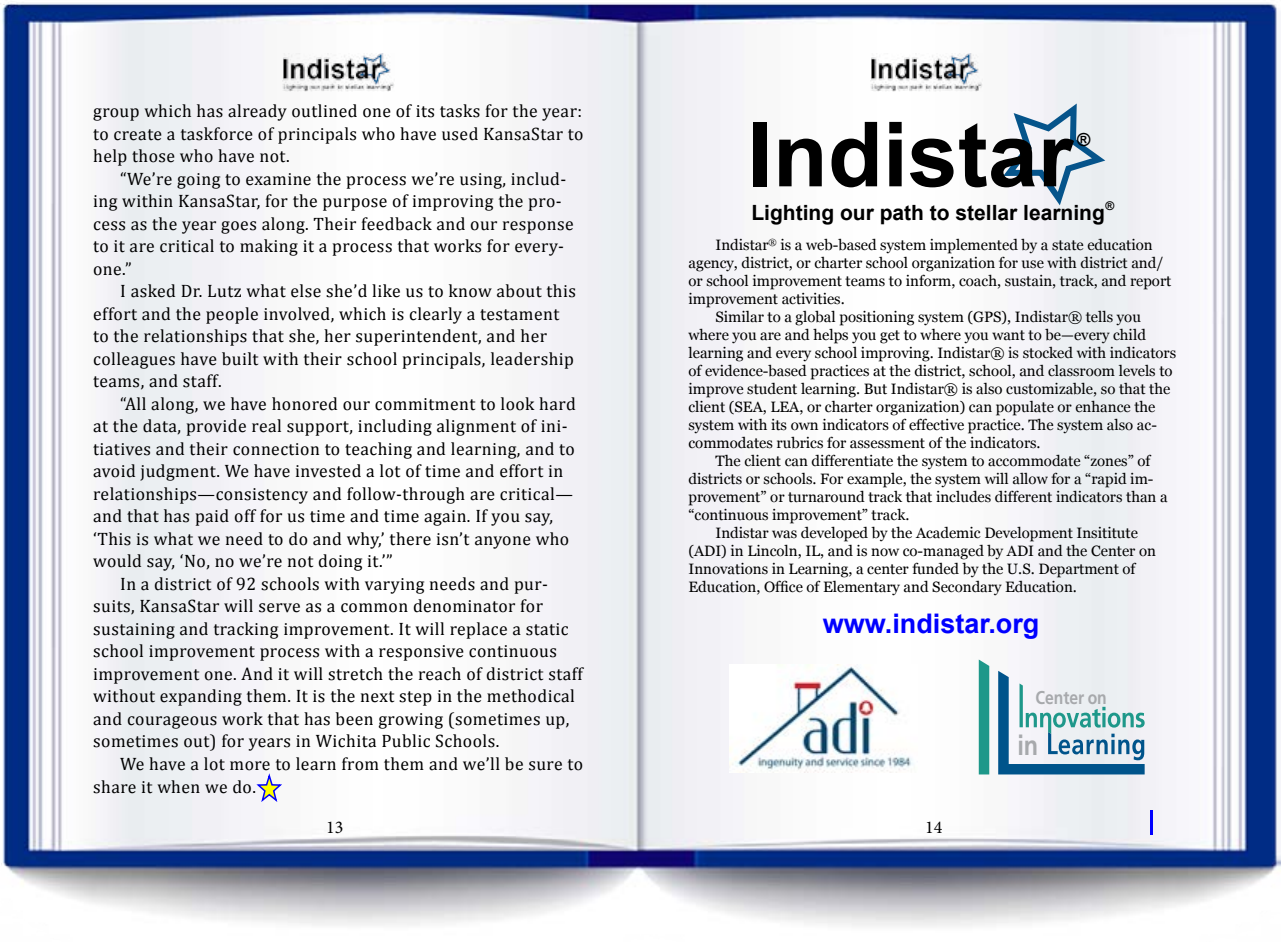
<style>
.page{position:relative;width:1281px;height:942px;background:#fff}
.page>*{position:absolute;margin:0;border:0;box-sizing:border-box;transform-origin:0 0}
.t1{font:700 90px "Arial";color:#000}
.t2{font:700 27.75px "Frutiger LT";color:#a7a9ac;scale:.85 1}
.t3{font:700 27px "Arial";color:#00f}
.t4{font:700 21px "Arial";color:#000}
.t5{font:700 18.45px "Frutiger LT";color:#a7a9ac;scale:.85 1}
.t6{font:18px/22.5px "Cambria";letter-spacing:.025em;color:#000}
.t7{font:18px "Minion Pro";color:#000}
.t8{font:700 18px "Arial";color:#000}
.t9{font:15px "Georgia";color:#000}
.t10{font:700 12px "Arial";color:#000}
</style>
<div class="page">
<img style="left:0;top:2px;width:1281px;height:925px">
<img style="left:870px;top:54px;width:113px;height:37px">
<img style="left:282px;top:54px;width:112px;height:37px">
<hr style="left:1150px;top:810px;width:3px;height:24px;background:#00f">
<svg style="left:1001px;top:97px;width:111px;height:115px"></svg>
<img style="left:729px;top:665px;width:189px;height:108px">
<svg style="left:979px;top:660px;width:10px;height:114px"></svg>
<svg style="left:998px;top:671px;width:147px;height:103px"></svg>
<svg style="left:255px;top:774px;width:29px;height:30px"></svg>
<p class="t6" style="left:93px;top:100px;width:492px;text-align:justify">group which has already outlined one of its tasks for the year: to create a taskforce of principals who have used KansaStar to help those who have not.</p>
<p class="t6" style="left:93px;top:167px;width:482px;text-indent:27px">“We’re going to examine the process we’re using, includ&shy;ing within KansaStar, for the purpose of improving the pro&shy;cess as the year goes along. Their feedback and our response to it are critical to making it a process that works for every&shy;one.”</p>
<p class="t6" style="left:93px;top:280px;width:484px;text-indent:27px">I asked Dr. Lutz what else she’d like us to know about this effort and the people involved, which is clearly a testament to the relationships that she, her superintendent, and her colleagues have built with their school principals, leadership teams, and staff.</p>
<p class="t6" style="left:120px;top:392px;width:457px">“All along, we have honored our commitment to look hard</p>
<p class="t6" style="left:93px;top:415px;width:476px">at the data, provide real support, including alignment of ini-</p>
<p class="t6" style="left:93px;top:437px;width:483px">tiatives and their connection to teaching and learning, and to</p>
<p class="t6" style="left:93px;top:460px;width:472px">avoid judgment. We have invested a lot of time and effort in</p>
<p class="t6" style="left:93px;top:482px;width:481px">relationships—consistency and follow-through are critical—</p>
<p class="t6" style="left:93px;top:505px;width:461px">and that has paid off for us time and time again. If you say,</p>
<p class="t6" style="left:93px;top:527px;width:478px">‘This is what we need to do and why,’ there isn’t anyone who</p>
<p class="t6" style="left:93px;top:550px;width:301px">would say, ‘No, no we’re not doing it.’”</p>
<p class="t6" style="left:120px;top:572px;width:429px">In a district of 92 schools with varying needs and pur-</p>
<p class="t6" style="left:93px;top:595px;width:451px">suits, KansaStar will serve as a common denominator for</p>
<p class="t6" style="left:93px;top:617px;width:477px">sustaining and tracking improvement. It will replace a static</p>
<p class="t6" style="left:93px;top:640px;width:465px">school improvement process with a responsive continuous</p>
<p class="t6" style="left:93px;top:662px;width:491px">improvement one. And it will stretch the reach of district staff</p>
<p class="t6" style="left:93px;top:685px;width:483px">without expanding them. It is the next step in the methodical</p>
<p class="t6" style="left:93px;top:707px;width:478px">and courageous work that has been growing (sometimes up,</p>
<p class="t6" style="left:93px;top:730px;width:408px">sometimes out) for years in Wichita Public Schools.</p>
<p class="t6" style="left:120px;top:752px;width:464px">We have a lot more to learn from them and we’ll be sure to</p>
<p class="t6" style="left:93px;top:776px;width:164px">share it when we do.</p>
<p class="t7" style="left:326px;top:815px;width:19px">13</p>
<p class="t7" style="left:925px;top:815px;width:19px">14</p>
<h1 class="t1" style="left:748px;top:95px;width:327px">Indistar</h1>
<p class="t8" style="left:1077px;top:128px;width:15px">®</p>
<p class="t4" style="left:751px;top:199px;width:355px">Lighting our path to stellar learning</p>
<p class="t10" style="left:1106px;top:198px;width:10px">®</p>
<p class="t9" style="left:716px;top:236px;width:439px">Indistar<sup>®</sup> is a web-based system implemented by a state education</p>
<p class="t9" style="left:688px;top:254px;width:476px">agency, district, or charter school organization for use with district and/</p>
<p class="t9" style="left:688px;top:272px;width:484px">or school improvement teams to inform, coach, sustain, track, and report</p>
<p class="t9" style="left:688px;top:290px;width:158px">improvement activities.</p>
<p class="t9" style="left:715px;top:308px;width:427px">Similar to a global positioning system (GPS), Indistar® tells you</p>
<p class="t9" style="left:688px;top:326px;width:459px">where you are and helps you get to where you want to be—every child</p>
<p class="t9" style="left:688px;top:344px;width:489px">learning and every school improving. Indistar® is stocked with indicators</p>
<p class="t9" style="left:688px;top:362px;width:486px">of evidence-based practices at the district, school, and classroom levels to</p>
<p class="t9" style="left:688px;top:380px;width:483px">improve student learning. But Indistar® is also customizable, so that the</p>
<p class="t9" style="left:688px;top:398px;width:469px">client (SEA, LEA, or charter organization) can populate or enhance the</p>
<p class="t9" style="left:688px;top:416px;width:470px">system with its own indicators of effective practice. The system also ac-</p>
<p class="t9" style="left:688px;top:434px;width:354px">commodates rubrics for assessment of the indicators.</p>
<p class="t9" style="left:715px;top:452px;width:436px">The client can differentiate the system to accommodate “zones” of</p>
<p class="t9" style="left:688px;top:470px;width:467px">districts or schools. For example, the system will allow for a “rapid im-</p>
<p class="t9" style="left:688px;top:488px;width:481px">provement” or turnaround track that includes different indicators than a</p>
<p class="t9" style="left:688px;top:506px;width:222px">“continuous improvement” track.</p>
<p class="t9" style="left:715px;top:524px;width:424px">Indistar was developed by the Academic Development Insititute</p>
<p class="t9" style="left:688px;top:542px;width:469px">(ADI) in Lincoln, IL, and is now co-managed by ADI and the Center on</p>
<p class="t9" style="left:688px;top:560px;width:448px">Innovations in Learning, a center funded by the U.S. Department of</p>
<p class="t9" style="left:688px;top:578px;width:390px">Education, Office of Elementary and Secondary Education.</p>
<h3 class="t3" style="left:823px;top:606px;width:218px">www.indistar.org</h3>
<p class="t5" style="left:1035px;top:686px;width:86px">Center on</p>
<h2 class="t2" style="left:1018px;top:729px;width:26px">in</h2>
</div>
